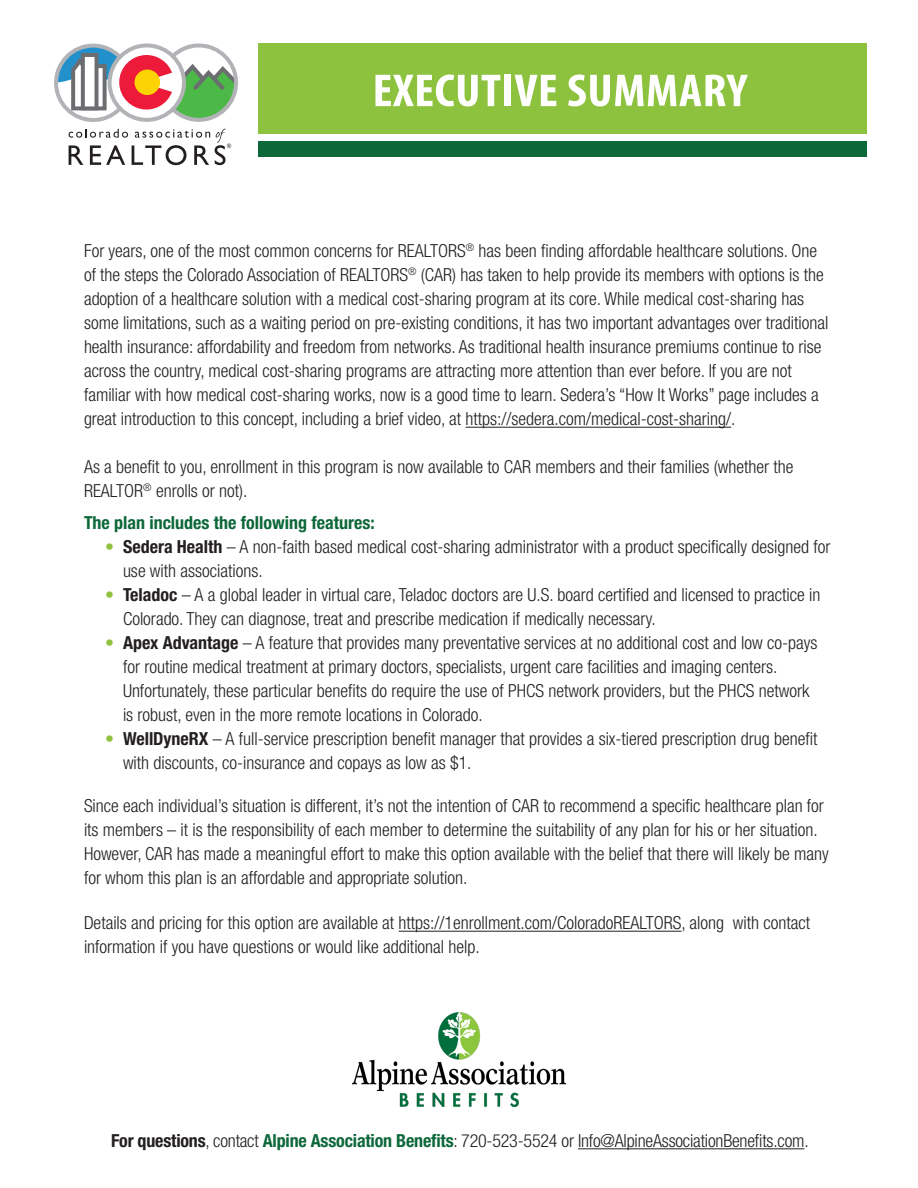
<style>
.page{position:relative;width:918px;height:1188px;background:#fff}
.page>*{position:absolute;margin:0;border:0;box-sizing:border-box;transform-origin:0 0}
.t1{font:700 condensed 46.5px "Myriad Pro";letter-spacing:.01em;color:#fff;scale:1.09 1}
.t2{font:300 condensed 18px/24px "Helvetica Neue LT Std";color:#231f20}
.t3{font:700 condensed 18px "Helvetica Neue LT Std";color:#0c6739}
.s1{color:#8dc23e}
.s2{font-weight:700}
.s3{font-weight:700;color:#0c6739}
</style>
<div class="page">
<hr style="left:578px;top:1148px;width:226px;height:1px;background:#231f20">
<img style="left:352px;top:1012px;width:214px;height:95px">
<div style="left:258px;top:44px;width:608px;height:90px;background:#8dc23e"></div>
<svg style="left:69px;top:129px;width:162px;height:36px"></svg>
<svg style="left:54px;top:44px;width:184px;height:78px"></svg>
<div style="left:258px;top:141px;width:608px;height:16px;background:#0c6739"></div>
<hr style="left:466px;top:427px;width:265px;height:1px;background:#231f20">
<hr style="left:399px;top:931px;width:283px;height:1px;background:#231f20">
<p class="t1" style="left:373px;top:62px;width:345px">EXECUTIVE SUMMARY</p>
<p class="t2" style="left:84px;top:239px;width:746px">For years, one of the most common concerns for REALTORS<sup>®</sup> has been finding affordable healthcare solutions. One of the steps the Colorado Association of REALTORS<sup>®</sup> (CAR) has taken to help provide its members with options is the adoption of a healthcare solution with a medical cost-sharing program at its core. While medical cost-sharing has some limitations, such as a waiting period on pre-existing conditions, it has two important advantages over traditional health insurance: affordability and freedom from networks. As traditional health insurance premiums continue to rise across the country, medical cost-sharing programs are attracting more attention than ever before. If you are not familiar with how medical cost-sharing works, now is a good time to learn. Sedera’s “How It Works” page includes a great introduction to this concept, including a brief video, at https://sedera.com/medical-cost-sharing/.</p>
<p class="t2" style="left:84px;top:455px;width:711px">As a benefit to you, enrollment in this program is now available to CAR members and their families (whether the<br>REALTOR<sup>®</sup> enrolls or not).</p>
<p class="t3" style="left:84px;top:512px;width:292px">The plan includes the following features:</p>
<p class="t2" style="left:105px;top:534px;width:727px"><span class="s1">•</span> <span class="s2">Sedera Health</span> – A non-faith based medical cost-sharing administrator with a product specifically designed for</p>
<p class="t2" style="left:123px;top:558px;width:141px">use with associations.</p>
<p class="t2" style="left:105px;top:582px;width:717px"><span class="s1">•</span> <span class="s2">Teladoc</span> – A a global leader in virtual care, Teladoc doctors are U.S. board certified and licensed to practice in</p>
<p class="t2" style="left:123px;top:606px;width:534px">Colorado. They can diagnose, treat and prescribe medication if medically necessary.</p>
<p class="t2" style="left:105px;top:630px;width:714px"><span class="s1">•</span> <span class="s2">Apex Advantage</span> – A feature that provides many preventative services at no additional cost and low co-pays</p>
<p class="t2" style="left:123px;top:654px;width:656px">for routine medical treatment at primary doctors, specialists, urgent care facilities and imaging centers.</p>
<p class="t2" style="left:123px;top:678px;width:688px">Unfortunately, these particular benefits do require the use of PHCS network providers, but the PHCS network</p>
<p class="t2" style="left:123px;top:702px;width:361px">is robust, even in the more remote locations in Colorado.</p>
<p class="t2" style="left:105px;top:726px;width:714px"><span class="s1">•</span> <span class="s2">WellDyneRX</span> – A full-service prescription benefit manager that provides a six-tiered prescription drug benefit</p>
<p class="t2" style="left:123px;top:750px;width:350px">with discounts, co-insurance and copays as low as $1.</p>
<p class="t2" style="left:84px;top:794px;width:746px">Since each individual’s situation is different, it’s not the intention of CAR to recommend a specific healthcare plan for its members – it is the responsibility of each member to determine the suitability of any plan for his or her situation.<br>However, CAR has made a meaningful effort to make this option available with the belief that there will likely be many for whom this plan is an affordable and appropriate solution.</p>
<p class="t2" style="left:84px;top:911px;width:728px">Details and pricing for this option are available at https://1enrollment.com/ColoradoREALTORS, along with contact information if you have questions or would like additional help.</p>
<p class="t2" style="left:111px;top:1129px;width:699px"><span class="s2">For questions</span>, contact <span class="s3">Alpine Association Benefits</span>: 720-523-5524 or Info@AlpineAssociationBenefits.com.</p>
</div>
